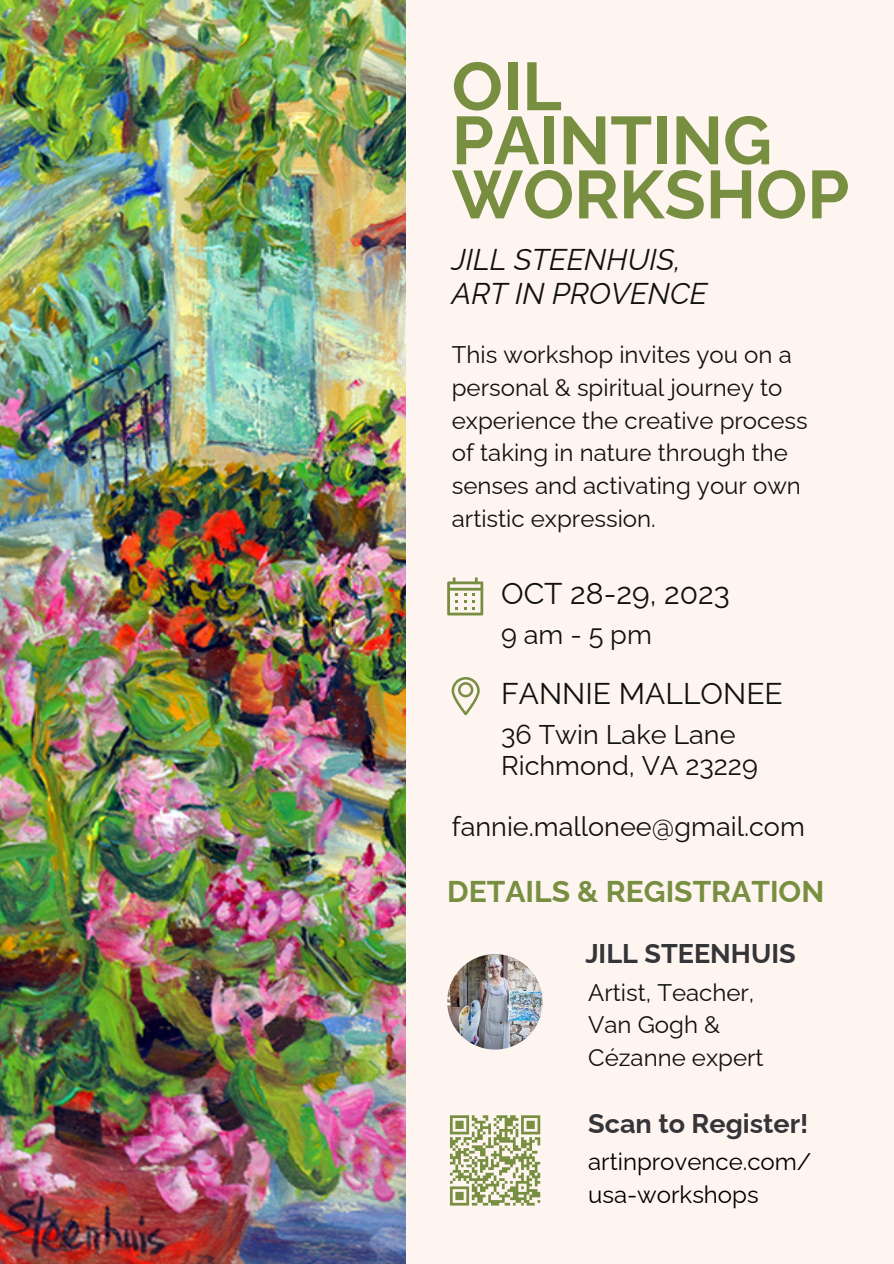
<style>
.page{position:relative;width:894px;height:1264px;background:#fff}
.page>*{position:absolute;margin:0;border:0;box-sizing:border-box;transform-origin:0 0}
.t1{font:700 67.5px/54px "Raleway";color:#788f42}
.t2{font:italic 30px "Raleway";color:#111}
.t3{font:30px "Raleway";color:#111}
.t4{font:700 30px "Raleway";color:#788f42}
.t5{font:27px "Raleway";color:#111}
.t6{font:700 27px "Raleway";color:#353539}
.t7{font:24px/32.7px "Raleway";color:#111}
.t8{font:24px/32.7px "Raleway";color:#000}
</style>
<div class="page">
<div style="left:0;top:0;width:893px;height:1263px;background:#fff5f0"></div>
<img style="left:0;top:0;width:405px;height:1263px">
<img style="left:447px;top:954px;width:95px;height:95px;border-radius:50%">
<svg style="left:447px;top:577px;width:36px;height:38px"></svg>
<svg style="left:451px;top:677px;width:28px;height:38px"></svg>
<svg style="left:449px;top:1115px;width:92px;height:91px"></svg>
<p class="t1" style="left:451px;top:59px;width:322px">OIL<br>PAINTING</p>
<p class="t1" style="left:451px;top:167px;width:399px">WORKSHOP</p>
<p class="t2" style="left:451px;top:241px;width:230px">JILL STEENHUIS,</p>
<p class="t2" style="left:451px;top:276px;width:257px">ART IN PROVENCE</p>
<p class="t7" style="left:451px;top:338px;width:357px">This workshop invites you on a personal &amp; spiritual journey to experience the creative process of taking in nature through the senses and activating your own artistic expression.</p>
<p class="t3" style="left:501px;top:575px;width:230px">OCT 28-29, 2023</p>
<p class="t5" style="left:501px;top:618px;width:152px">9am-5pm</p>
<p class="t3" style="left:501px;top:675px;width:283px">FANNIE MALLONEE</p>
<p class="t5" style="left:501px;top:718px;width:236px">36 Twin Lake Lane</p>
<p class="t5" style="left:501px;top:750px;width:258px">Richmond, VA 23229</p>
<p class="t5" style="left:451px;top:810px;width:354px">fannie.mallonee@gmail.com</p>
<p class="t4" style="left:447px;top:873px;width:378px">DETAILS &amp; REGISTRATION</p>
<p class="t6" style="left:585px;top:937px;width:212px">JILL STEENHUIS</p>
<p class="t7" style="left:588px;top:975px;width:168px">Artist, Teacher,</p>
<p class="t7" style="left:588px;top:1008px;width:133px">Van Gogh &amp;</p>
<p class="t7" style="left:588px;top:1041px;width:177px">Cézanne expert</p>
<p class="t6" style="left:588px;top:1107px;width:222px">Scan to Register!</p>
<p class="t8" style="left:588px;top:1144px;width:225px">artinprovence.com/ usa-workshops</p>
</div>
